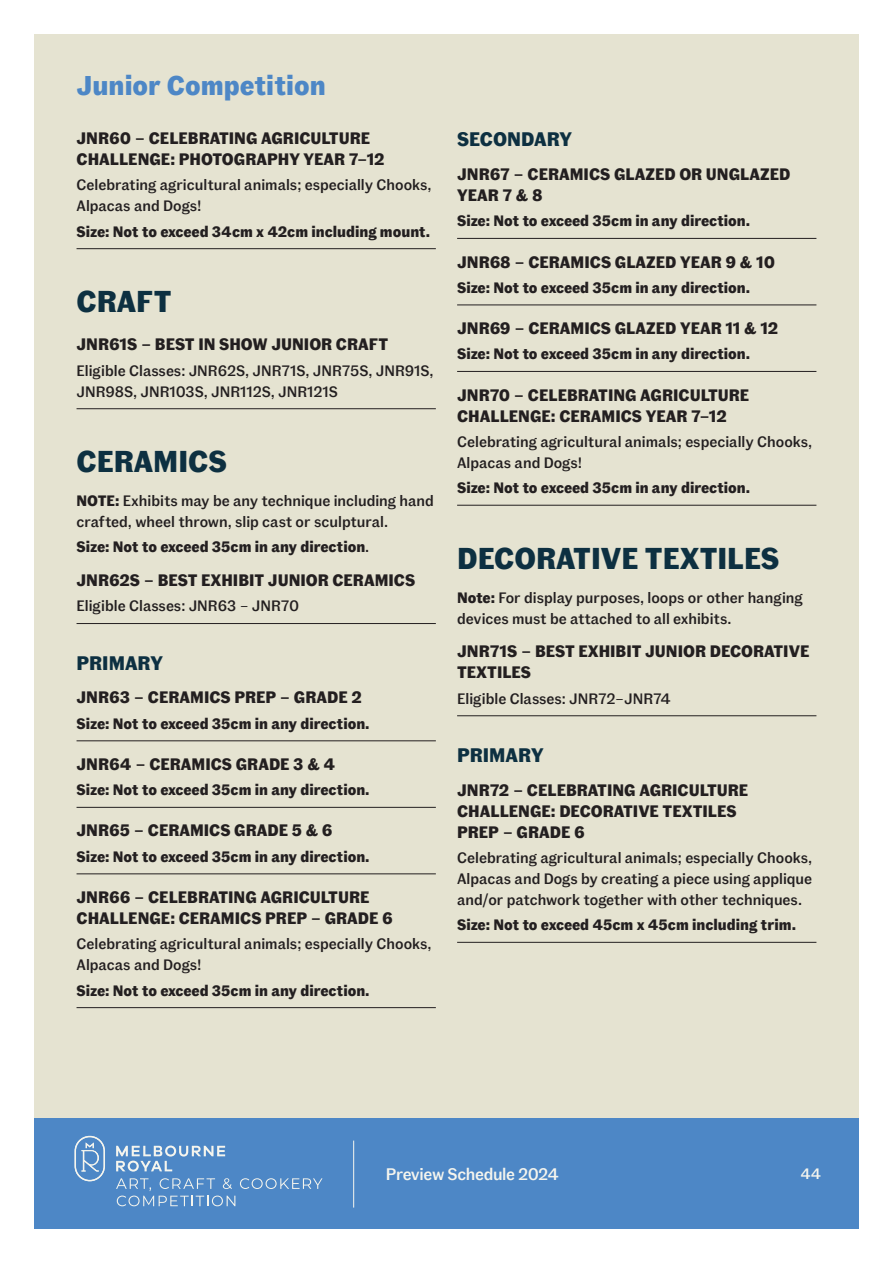
<style>
.page{position:relative;width:893px;height:1263px;background:#fff}
.page>*{position:absolute;margin:0;border:0;box-sizing:border-box;transform-origin:0 0}
.t1{font:700 30px "Fann Grotesque Pro";color:#0d3041}
.t2{font:700 27px "Fann Grotesque Pro";color:#4d87c6}
.t3{font:700 19.5px "Fann Grotesque Pro";color:#0d3041}
.t4{font:500 16.65px "Fann Grotesque Pro";letter-spacing:-.02em;color:#f5f5ee}
.t5{font:700 16.5px/21px "Fann Grotesque Pro";color:#231f20}
.t6{font:500 15px/21px "Fann Grotesque Pro";color:#231f20}
.t7{font:700 15px "Fann Grotesque Pro";color:#231f20}
.t8{font:500 15px "Fann Grotesque Pro";color:#f5f5ee}
.s1{font-weight:700}
.s2{font-weight:500}
</style>
<div class="page">
<div style="left:34px;top:34px;width:825px;height:1084px;background:#e5e3d1"></div>
<div style="left:34px;top:1118px;width:825px;height:111px;background:#4d87c6"></div>
<hr style="left:353px;top:1140px;width:1px;height:67px;background:#f5f5ee">
<svg style="left:75px;top:1136px;width:30px;height:45px"></svg>
<svg style="left:116px;top:1145px;width:109px;height:26px"></svg>
<svg style="left:116px;top:1178px;width:206px;height:28px"></svg>
<hr style="left:77px;top:248px;width:359px;height:1px;background:#231f20">
<hr style="left:77px;top:408px;width:359px;height:1px;background:#231f20">
<hr style="left:77px;top:623px;width:359px;height:1px;background:#231f20">
<hr style="left:77px;top:740px;width:359px;height:1px;background:#231f20">
<hr style="left:77px;top:807px;width:359px;height:1px;background:#231f20">
<hr style="left:77px;top:873px;width:359px;height:1px;background:#231f20">
<hr style="left:77px;top:1007px;width:359px;height:1px;background:#231f20">
<hr style="left:457px;top:238px;width:359px;height:1px;background:#231f20">
<hr style="left:457px;top:305px;width:359px;height:1px;background:#231f20">
<hr style="left:457px;top:371px;width:359px;height:1px;background:#231f20">
<hr style="left:457px;top:505px;width:359px;height:1px;background:#231f20">
<hr style="left:457px;top:715px;width:359px;height:1px;background:#231f20">
<hr style="left:457px;top:942px;width:359px;height:1px;background:#231f20">
<h2 class="t2" style="left:77px;top:70px;width:251px">Junior Competition</h2>
<p class="t5" style="left:77px;top:129px;width:310px">JNR60 – CELEBRATING AGRICULTURE<br>CHALLENGE: PHOTOGRAPHY YEAR 7–12</p>
<p class="t6" style="left:77px;top:175px;width:357px">Celebrating agricultural animals; especially Chooks,<br>Alpacas and Dogs!</p>
<p class="t7" style="left:77px;top:222px;width:355px">Size: Not to exceed 34cm x 42cm including mount.</p>
<h1 class="t1" style="left:77px;top:284px;width:96px">CRAFT</h1>
<p class="t5" style="left:77px;top:335px;width:313px">JNR61S – BEST IN SHOW JUNIOR CRAFT</p>
<p class="t6" style="left:77px;top:360px;width:359px">Eligible Classes: JNR62S, JNR71S, JNR75S, JNR91S,<br>JNR98S, JNR103S, JNR112S, JNR121S</p>
<h1 class="t1" style="left:77px;top:444px;width:152px">CERAMICS</h1>
<p class="t6" style="left:77px;top:491px;width:359px"><span class="s1">NOTE:</span> Exhibits may be any technique including hand crafted, wheel thrown, slip cast or sculptural.</p>
<p class="t7" style="left:77px;top:538px;width:294px">Size: Not to exceed 35cm in any direction<span class="s2">.</span></p>
<p class="t5" style="left:77px;top:571px;width:340px">JNR62S – BEST EXHIBIT JUNIOR CERAMICS</p>
<p class="t6" style="left:77px;top:596px;width:224px">Eligible Classes: JNR63 – JNR70</p>
<h3 class="t3" style="left:77px;top:651px;width:88px">PRIMARY</h3>
<p class="t5" style="left:77px;top:688px;width:287px">JNR63 – CERAMICS PREP – GRADE 2</p>
<p class="t7" style="left:77px;top:714px;width:295px">Size: Not to exceed 35cm in any direction.</p>
<p class="t5" style="left:77px;top:754px;width:260px">JNR64 – CERAMICS GRADE 3 &amp; 4</p>
<p class="t7" style="left:77px;top:781px;width:295px">Size: Not to exceed 35cm in any direction.</p>
<p class="t5" style="left:77px;top:821px;width:258px">JNR65 – CERAMICS GRADE 5 &amp; 6</p>
<p class="t7" style="left:77px;top:847px;width:295px">Size: Not to exceed 35cm in any direction.</p>
<p class="t5" style="left:77px;top:887px;width:318px">JNR66 – CELEBRATING AGRICULTURE<br>CHALLENGE: CERAMICS PREP – GRADE 6</p>
<p class="t6" style="left:77px;top:934px;width:357px">Celebrating agricultural animals; especially Chooks,<br>Alpacas and Dogs!</p>
<p class="t7" style="left:77px;top:981px;width:295px">Size: Not to exceed 35cm in any direction.</p>
<h3 class="t3" style="left:457px;top:128px;width:116px">SECONDARY</h3>
<p class="t5" style="left:457px;top:165px;width:335px">JNR67 – CERAMICS GLAZED OR UNGLAZED<br>YEAR 7 &amp; 8</p>
<p class="t7" style="left:457px;top:212px;width:295px">Size: Not to exceed 35cm in any direction.</p>
<p class="t5" style="left:457px;top:252px;width:319px">JNR68 – CERAMICS GLAZED YEAR 9 &amp; 10</p>
<p class="t7" style="left:457px;top:279px;width:295px">Size: Not to exceed 35cm in any direction.</p>
<p class="t5" style="left:457px;top:319px;width:323px">JNR69 – CERAMICS GLAZED YEAR 11 &amp; 12</p>
<p class="t7" style="left:457px;top:345px;width:295px">Size: Not to exceed 35cm in any direction.</p>
<p class="t5" style="left:457px;top:385px;width:294px">JNR70 – CELEBRATING AGRICULTURE<br>CHALLENGE: CERAMICS YEAR 7–12</p>
<p class="t6" style="left:457px;top:431px;width:357px">Celebrating agricultural animals; especially Chooks,<br>Alpacas and Dogs!</p>
<p class="t7" style="left:457px;top:479px;width:295px">Size: Not to exceed 35cm in any direction.</p>
<h1 class="t1" style="left:457px;top:540px;width:324px">DECORATIVE TEXTILES</h1>
<p class="t6" style="left:457px;top:587px;width:347px"><span class="s1">Note:</span> For display purposes, loops or other hanging devices must be attached to all exhibits.</p>
<p class="t5" style="left:457px;top:642px;width:354px">JNR71S – BEST EXHIBIT JUNIOR DECORATIVE<br>TEXTILES</p>
<p class="t6" style="left:457px;top:688px;width:215px">Eligible Classes: JNR72–JNR74</p>
<h3 class="t3" style="left:457px;top:743px;width:88px">PRIMARY</h3>
<p class="t5" style="left:457px;top:780px;width:293px">JNR72 – CELEBRATING AGRICULTURE<br>CHALLENGE: DECORATIVE TEXTILES<br>PREP – GRADE 6</p>
<p class="t6" style="left:457px;top:848px;width:357px;text-align:justify">Celebrating agricultural animals; especially Chooks, Alpacas and Dogs by creating a piece using applique and/or patchwork together with other techniques.</p>
<p class="t7" style="left:457px;top:916px;width:340px">Size: Not to exceed 45cm x 45cm including trim.</p>
<p class="t4" style="left:386px;top:1164px;width:175px">Preview Schedule 2024</p>
<p class="t8" style="left:800px;top:1165px;width:22px">44</p>
</div>
